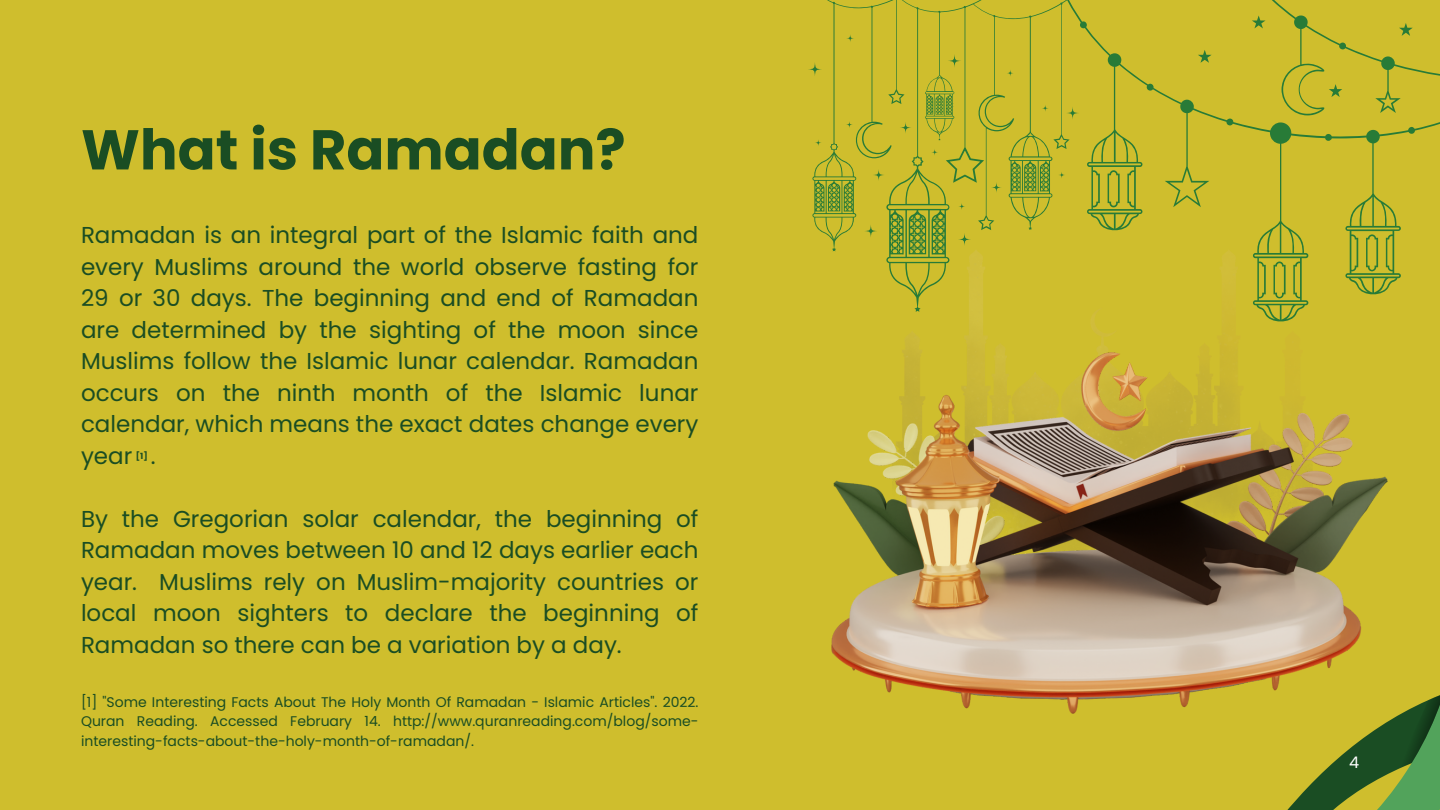
<style>
.page{position:relative;width:1440px;height:810px;background:#cfbe2d}
.page>*{position:absolute;margin:0;border:0;box-sizing:border-box;transform-origin:0 0}
.t1{font:700 56px "Poppins";color:#1a4d23}
.t2{font:23px/31.5px "Poppins";color:#1a4d23;text-align:justify}
.t3{font:16px "Poppins";color:#fff}
.t4{font:14px/19.5px "Poppins";color:#1a4d23;text-align:justify}
.t5{font:700 8.5px "Poppins";color:#1a4d23}
</style>
<div class="page">
<svg style="left:1071px;top:713px;width:369px;height:97px"></svg>
<svg style="left:1366px;top:695px;width:74px;height:83px"></svg>
<img style="left:903px;top:312px;width:323px;height:41px">
<img style="left:832px;top:353px;width:556px;height:360px">
<svg style="left:1067px;top:15px;width:373px;height:309px"></svg>
<svg style="left:1274px;top:262px;width:12px;height:36px"></svg>
<svg style="left:1108px;top:170px;width:12px;height:37px"></svg>
<svg style="left:1366px;top:234px;width:12px;height:37px"></svg>
<svg style="left:1198px;top:50px;width:14px;height:13px"></svg>
<svg style="left:1252px;top:16px;width:14px;height:12px"></svg>
<svg style="left:1272px;top:0;width:168px;height:115px"></svg>
<svg style="left:808px;top:0;width:271px;height:312px"></svg>
<p class="t1" style="left:81px;top:111px;width:546px">What is Ramadan?</p>
<h2 class="t2" style="left:81px;top:220px;width:619px">Ramadan is an integral part of the Islamic faith and every Muslims around the world observe fasting for 29 or 30 days. The beginning and end of Ramadan are determined by the sighting of the moon since Muslims follow the Islamic lunar calendar. Ramadan occurs on the ninth month of the Islamic lunar calendar, which means the exact dates change every year .</h2>
<h2 class="t2" style="left:81px;top:503px;width:619px">By the Gregorian solar calendar, the beginning of Ramadan moves between 10 and 12 days earlier each year. Muslims rely on Muslim-majority countries or local moon sighters to declare the beginning of Ramadan so there can be a variation by a day.</h2>
<h3 class="t4" style="left:81px;top:692px;width:619px">[1] "Some Interesting Facts About The Holy Month Of Ramadan - Islamic Articles". 2022.<br>Quran Reading. Accessed February 14. http://www.quranreading.com/blog/some&shy;interesting-facts-about-the-holy-month-of-ramadan/.</h3>
<p class="t5" style="left:136px;top:450px;width:13px">[1]</p>
<p class="t3" style="left:1349px;top:751px;width:12px">4</p>
</div>
